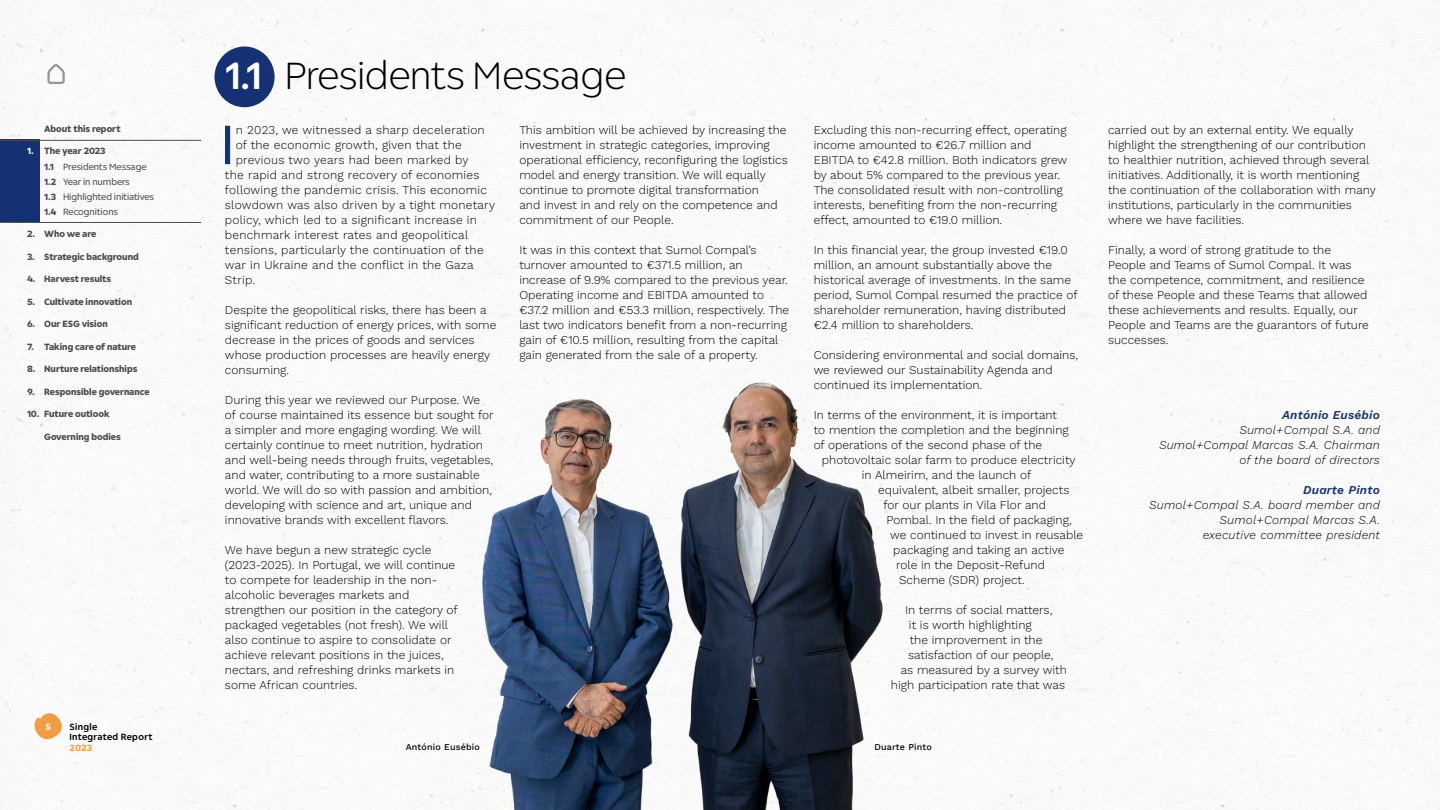
<style>
.page{position:relative;width:1440px;height:810px;background:#fff}
.page>*{position:absolute;margin:0;border:0;box-sizing:border-box;transform-origin:0 0}
.t1{font:54.82px "Sumol Compal Type";color:#163377}
.t2{font:100 37.5px "Sumol Compal Type";letter-spacing:-.02em;color:#000}
.t3{font:300 12px/15px "Work Sans";color:#000}
.t4{font:300 12px "Work Sans";letter-spacing:.02em;color:#000}
.t5{font:italic 300 12px/15px "Work Sans";letter-spacing:.02em;color:#000;text-align:right}
.t6{font:italic 600 12px "Work Sans";letter-spacing:.02em;color:#163377}
.t7{font:700 9px "Sumol Compal Type";letter-spacing:-.01em;color:#4d4d4d}
.t8{font:9px/15.2px "Sumol Compal Type";letter-spacing:-.01em;color:#4d4d4d}
.t9{font:500 9px "Work Sans";letter-spacing:.02em;color:#000}
.t10{font:500 9px/10.5px "Sumol Compal Type";letter-spacing:.035em;color:#000}
.t11{font:700 9px "Sumol Compal Type";color:#faa040}
.t12{font:700 9px "Sumol Compal Type";color:#fff}
.s1{font-weight:700;color:#fff}
.s2{font-weight:700}
.s3{font-weight:500;color:#fff}
</style>
<div class="page">
<img style="left:0;top:0;width:1440px;height:810px">
<div style="left:215px;top:46px;width:60px;height:61px;background:#163377;border-radius:50%"></div>
<img style="left:465px;top:377px;width:447px;height:433px">
<div style="left:0;top:140px;width:40px;height:82px;background:#163377"></div>
<hr style="left:0;top:140px;width:201px;height:1px;background:#4d4d4d">
<hr style="left:0;top:222px;width:201px;height:1px;background:#4d4d4d">
<svg style="left:34px;top:713px;width:28px;height:33px"></svg>
<svg style="left:46px;top:62px;width:20px;height:23px"></svg>
<p class="t7" style="left:44px;top:122px;width:78px">About this report</p>
<p class="t8" style="left:44px;top:143px;width:111px;text-indent:-17px"><span class="s1">1.</span> <span class="s2">The year 2023<br>1.1</span> Presidents Message<br><span class="s2">1.2</span> Year in numbers<br><span class="s2">1.3</span> Highlighted initiatives<br><span class="s2">1.4</span> Recognitions</p>
<p class="t7" style="left:27px;top:228px;width:71px">2. Who we are</p>
<p class="t7" style="left:27px;top:250px;width:113px">3. Strategic background</p>
<p class="t7" style="left:27px;top:273px;width:86px">4. Harvest results</p>
<p class="t7" style="left:27px;top:295px;width:107px">5. Cultivate innovation</p>
<p class="t7" style="left:27px;top:318px;width:82px">6. Our ESG vision</p>
<p class="t7" style="left:27px;top:340px;width:111px">7. Taking care of nature</p>
<p class="t7" style="left:27px;top:363px;width:112px">8. Nurture relationships</p>
<p class="t7" style="left:27px;top:385px;width:124px">9. Responsible governance</p>
<p class="t7" style="left:27px;top:408px;width:84px">10. Future outlook</p>
<p class="t7" style="left:44px;top:430px;width:78px">Governing bodies</p>
<p class="t12" style="left:45px;top:720px;width:7px">5</p>
<p class="t10" style="left:69px;top:721px;width:85px">Single<br>Integrated Report</p>
<p class="t11" style="left:69px;top:741px;width:24px">2023</p>
<h2 class="t2" style="left:225px;top:51px;width:403px"><span class="s3">1.1</span> Presidents Message</h2>
<h1 class="t1" style="left:221px;top:108px;width:16px">I</h1>
<p class="t4" style="left:236px;top:121px;width:250px">n 2023, we witnessed a sharp deceleration</p>
<p class="t3" style="left:519px;top:122px;width:270px">This ambition will be achieved by increasing the investment in strategic categories, improving operational efficiency, reconfiguring the logistics model and energy transition. We will equally continue to promote digital transformation<br>and invest in and rely on the competence and commitment of our People.</p>
<p class="t3" style="left:519px;top:242px;width:271px">It was in this context that Sumol Compal’s turnover amounted to €371.5 million, an increase of 9.9% compared to the previous year.<br>Operating income and EBITDA amounted to €37.2 million and €53.3 million, respectively. The last two indicators benefit from a non-recurring gain of €10.5 million, resulting from the capital gain generated from the sale of a property.</p>
<p class="t4" style="left:236px;top:136px;width:228px">of the economic growth, given that the</p>
<p class="t4" style="left:236px;top:151px;width:234px">previous two years had been marked by</p>
<p class="t4" style="left:225px;top:166px;width:256px">the rapid and strong recovery of economies</p>
<p class="t4" style="left:225px;top:181px;width:264px">following the pandemic crisis. This economic</p>
<p class="t4" style="left:225px;top:196px;width:272px">slowdown was also driven by a tight monetary</p>
<p class="t4" style="left:225px;top:211px;width:254px">policy, which led to a significant increase in</p>
<p class="t4" style="left:225px;top:226px;width:245px">benchmark interest rates and geopolitical</p>
<p class="t4" style="left:225px;top:241px;width:260px">tensions, particularly the continuation of the</p>
<p class="t4" style="left:225px;top:256px;width:250px">war in Ukraine and the conflict in the Gaza</p>
<p class="t3" style="left:225px;top:272px;width:32px">Strip.</p>
<p class="t3" style="left:225px;top:302px;width:273px">Despite the geopolitical risks, there has been a significant reduction of energy prices, with some decrease in the prices of goods and services whose production processes are heavily energy consuming.</p>
<p class="t3" style="left:225px;top:392px;width:270px">During this year we reviewed our Purpose. We of course maintained its essence but sought for a simpler and more engaging wording. We will certainly continue to meet nutrition, hydration and well-being needs through fruits, vegetables, and water, contributing to a more sustainable world. We will do so with passion and ambition, developing with science and art, unique and innovative brands with excellent flavors.</p>
<p class="t3" style="left:225px;top:542px;width:234px">We have begun a new strategic cycle (2023-2025). In Portugal, we will continue to compete for leadership in the non&shy;alcoholic beverages markets and strengthen our position in the category of packaged vegetables (not fresh). We will also continue to aspire to consolidate or achieve relevant positions in the juices, nectars, and refreshing drinks markets in some African countries.</p>
<p class="t3" style="left:814px;top:122px;width:255px">Excluding this non-recurring effect, operating income amounted to €26.7 million and EBITDA to €42.8 million. Both indicators grew by about 5% compared to the previous year.<br>The consolidated result with non-controlling interests, benefiting from the non-recurring effect, amounted to €19.0 million.</p>
<p class="t3" style="left:814px;top:242px;width:266px">In this financial year, the group invested €19.0 million, an amount substantially above the historical average of investments. In the same period, Sumol Compal resumed the practice of shareholder remuneration, having distributed €2.4 million to shareholders.</p>
<p class="t3" style="left:814px;top:347px;width:266px">Considering environmental and social domains, we reviewed our Sustainability Agenda and continued its implementation.</p>
<p class="t3" style="left:814px;top:407px;width:256px">In terms of the environment, it is important to mention the completion and the beginning of operations of the second phase of the</p>
<p class="t3" style="left:822px;top:452px;width:255px;text-align:center">photovoltaic solar farm to produce electricity in Almeirim, and the launch of</p>
<p class="t3" style="left:878px;top:482px;width:193px">equivalent, albeit smaller, projects</p>
<p class="t3" style="left:883px;top:497px;width:164px">for our plants in Vila Flor and</p>
<p class="t3" style="left:886px;top:512px;width:187px">Pombal. In the field of packaging,</p>
<p class="t3" style="left:890px;top:527px;width:195px">we continued to invest in reusable</p>
<p class="t3" style="left:893px;top:542px;width:173px">packaging and taking an active</p>
<p class="t3" style="left:896px;top:557px;width:150px">role in the Deposit-Refund</p>
<p class="t3" style="left:899px;top:572px;width:127px">Scheme (SDR) project.</p>
<p class="t3" style="left:905px;top:602px;width:149px">In terms of social matters,</p>
<p class="t3" style="left:909px;top:617px;width:124px">it is worth highlighting</p>
<p class="t3" style="left:910px;top:632px;width:134px">the improvement in the</p>
<p class="t3" style="left:908px;top:647px;width:147px">satisfaction of our people,</p>
<p class="t3" style="left:901px;top:662px;width:168px">as measured by a survey with</p>
<p class="t3" style="left:891px;top:677px;width:176px">high participation rate that was</p>
<p class="t9" style="left:406px;top:740px;width:76px">António Eusébio</p>
<p class="t9" style="left:874px;top:740px;width:59px">Duarte Pinto</p>
<p class="t3" style="left:1108px;top:122px;width:269px">carried out by an external entity. We equally highlight the strengthening of our contribution to healthier nutrition, achieved through several initiatives. Additionally, it is worth mentioning the continuation of the collaboration with many institutions, particularly in the communities where we have facilities.</p>
<p class="t3" style="left:1108px;top:242px;width:262px">Finally, a word of strong gratitude to the People and Teams of Sumol Compal. It was the competence, commitment, and resilience of these People and these Teams that allowed these achievements and results. Equally, our People and Teams are the guarantors of future successes.</p>
<p class="t6" style="left:1282px;top:406px;width:99px">António Eusébio</p>
<p class="t5" style="left:1159px;top:422px;width:222px">Sumol+Compal S.A. and<br>Sumol+Compal Marcas S.A. Chairman of the board of directors</p>
<p class="t6" style="left:1303px;top:481px;width:78px">Duarte Pinto</p>
<p class="t5" style="left:1149px;top:497px;width:232px">Sumol+Compal S.A. board member and<br>Sumol+Compal Marcas S.A.<br>executive committee president</p>
</div>
